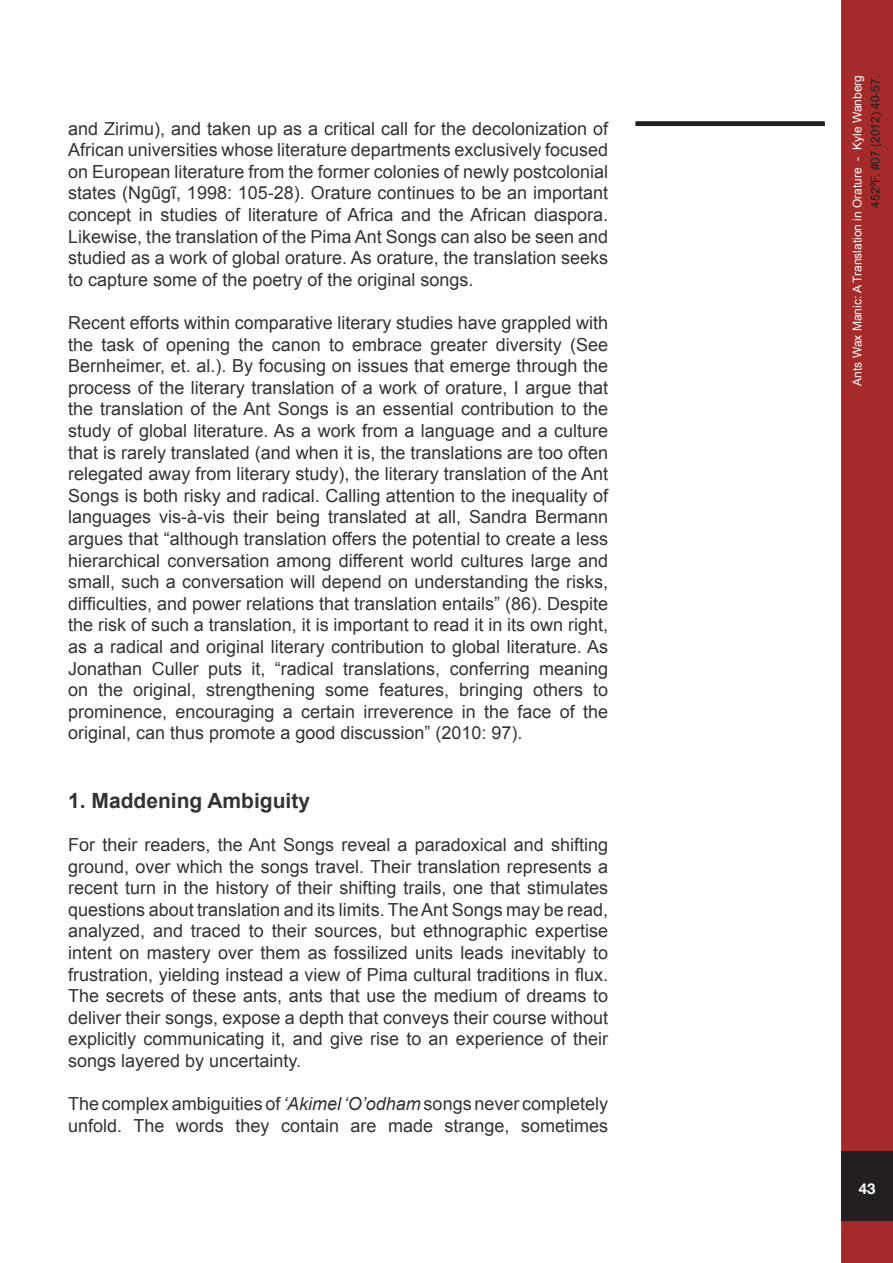
<style>
.page{position:relative;width:893px;height:1263px;background:#fff}
.page>*{position:absolute;margin:0;border:0;box-sizing:border-box;transform-origin:0 0}
.t1{font:700 21px "Arial";color:#333}
.t2{font:18px/21.6px "Arial";color:#333;text-align:justify}
.t3{font:700 15px "Helvetica Neue";color:#fff}
.t4{font:12px "Arial";color:#fff}
.t5{font:12px "Arial";color:#231f20}
.s1{font-style:italic}
</style>
<div class="page">
<div style="left:843px;top:2px;width:48px;height:1259px;background:#a52a2a"></div>
<div style="left:841px;top:0;width:52px;height:1263px;border:3px solid #a52a2a"></div>
<div style="left:841px;top:1151px;width:52px;height:70px;background:#231f20"></div>
<div style="left:636px;top:121px;width:189px;height:5px;background:#231f20"></div>
<p class="t2" style="left:68px;top:118px;width:541px">and Zirimu), and taken up as a critical call for the decolonization of African universities whose literature departments exclusively focused on European literature from the former colonies of newly postcolonial states (Ngũgĩ, 1998: 105-28). Orature continues to be an important concept in studies of literature of Africa and the African diaspora.<br>Likewise, the translation of the Pima Ant Songs can also be seen and studied as a work of global orature. As orature, the translation seeks to capture some of the poetry of the original songs.</p>
<p class="t2" style="left:68px;top:312px;width:541px">Recent efforts within comparative literary studies have grappled with the task of opening the canon to embrace greater diversity (See Bernheimer, et. al.). By focusing on issues that emerge through the process of the literary translation of a work of orature, I argue that the translation of the Ant Songs is an essential contribution to the study of global literature. As a work from a language and a culture that is rarely translated (and when it is, the translations are too often relegated away from literary study), the literary translation of the Ant Songs is both risky and radical. Calling attention to the inequality of languages vis-à-vis their being translated at all, Sandra Bermann argues that “although translation offers the potential to create a less hierarchical conversation among different world cultures large and small, such a conversation will depend on understanding the risks, difficulties, and power relations that translation entails” (86). Despite the risk of such a translation, it is important to read it in its own right, as a radical and original literary contribution to global literature. As Jonathan Culler puts it, “radical translations, conferring meaning on the original, strengthening some features, bringing others to prominence, encouraging a certain irreverence in the face of the original, can thus promote a good discussion” (2010: 97).</p>
<p class="t1" style="left:68px;top:786px;width:243px">1. Maddening Ambiguity</p>
<p class="t2" style="left:68px;top:834px;width:541px">For their readers, the Ant Songs reveal a paradoxical and shifting ground, over which the songs travel. Their translation represents a recent turn in the history of their shifting trails, one that stimulates questions about translation and its limits. The Ant Songs may be read, analyzed, and traced to their sources, but ethnographic expertise intent on mastery over them as fossilized units leads inevitably to frustration, yielding instead a view of Pima cultural traditions in flux.<br>The secrets of these ants, ants that use the medium of dreams to deliver their songs, expose a depth that conveys their course without explicitly communicating it, and give rise to an experience of their songs layered by uncertainty.</p>
<p class="t2" style="left:68px;top:1093px;width:541px">The complex ambiguities of <span class="s1">‘Akimel ‘O’odham</span> songs never completely unfold. The words they contain are made strange, sometimes</p>
<p class="t4" style="left:850px;top:386px;width:312px;rotate:-90deg">Ants Wax Manic: A Translation in Orature - Kyle Wanberg</p>
<p class="t5" style="left:868px;top:207px;width:134px;rotate:-90deg">452ºF. #07 (2012) 40-57.</p>
<p class="t3" style="left:859px;top:1179px;width:18px">43</p>
</div>
